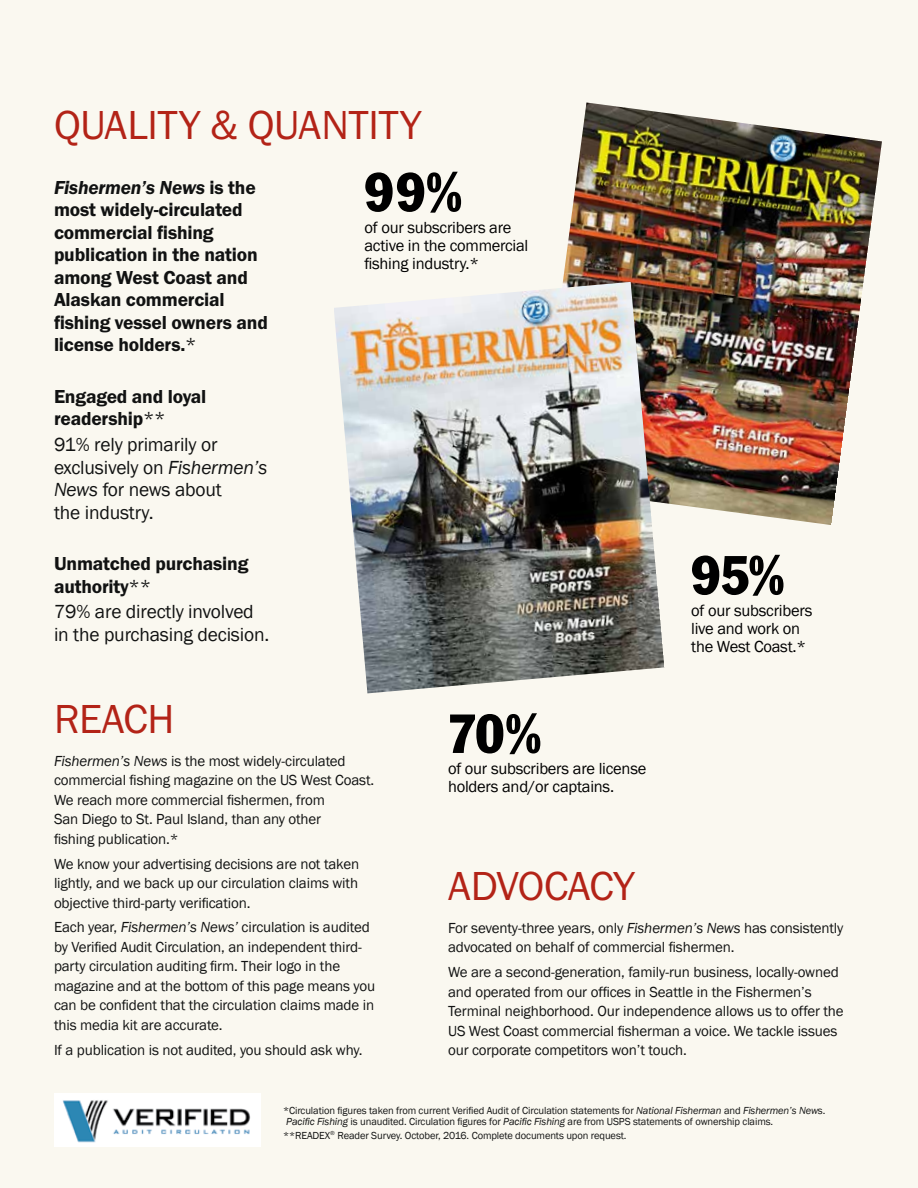
<style>
.page{position:relative;width:918px;height:1188px;background:#faf8f0}
.page>*{position:absolute;margin:0;border:0;box-sizing:border-box;transform-origin:0 0}
.t1{font:condensed 54px "Franklin Gothic";color:#000}
.t2{font:42px "Franklin Got T";letter-spacing:-.01em;color:#b32317}
.t3{font:600 19.5px/22.5px "Franklin Got T";letter-spacing:-.01em;color:#111212}
.t4{font:19.5px/22.5px "Franklin Gothic";letter-spacing:-.01em;color:#111212}
.t5{font:16.5px/18px "Franklin Gothic";letter-spacing:-.015em;color:#000}
.t6{font:15px/19.5px "Franklin Gothic";letter-spacing:-.01em;color:#111212}
.t7{font:10.5px/10.5px "Franklin Gothic";letter-spacing:-.01em;color:#111212}
.s1{font-style:italic}
.s2{font-family:"Franklin Gothic";font-weight:400}
</style>
<div class="page">
<div style="left:54px;top:1093px;width:206px;height:53px;background:#fff"></div>
<img style="left:63px;top:1100px;width:188px;height:43px">
<img style="left:563px;top:102px;width:319px;height:423px">
<img style="left:334px;top:282px;width:330px;height:411px">
<h2 class="t2" style="left:54px;top:101px;width:369px">QUALITY &amp; QUANTITY</h2>
<h3 class="t3" style="left:54px;top:176px;width:215px"><span class="s1">Fishermen’s News</span> is the most widely-circulated commercial fishing publication in the nation among West Coast and<br>Alaskan commercial fishing vessel owners and license holders.<span class="s2">*</span></h3>
<h3 class="t3" style="left:54px;top:385px;width:154px">Engaged and loyal readership<span class="s2">**</span></h3>
<h3 class="t4" style="left:54px;top:434px;width:215px">91% rely primarily or exclusively on <span class="s1">Fishermen’s<br>News</span> for news about<br>the industry.</h3>
<h3 class="t3" style="left:54px;top:552px;width:196px">Unmatched purchasing authority<span class="s2">**</span></h3>
<h3 class="t4" style="left:54px;top:601px;width:217px">79% are directly involved in the purchasing decision.</h3>
<h1 class="t1" style="left:364px;top:159px;width:100px">99%</h1>
<p class="t5" style="left:364px;top:219px;width:165px">of our subscribers are active in the commercial fishing industry.*</p>
<h1 class="t1" style="left:691px;top:542px;width:95px">95%</h1>
<p class="t5" style="left:691px;top:602px;width:123px">of our subscribers live and work on the West Coast.*</p>
<h2 class="t2" style="left:54px;top:695px;width:122px">REACH</h2>
<p class="t6" style="left:54px;top:751px;width:322px"><span class="s1">Fishermen’s News</span> is the most widely-circulated commercial fishing magazine on the US West Coast.<br>We reach more commercial fishermen, from<br>San Diego to St. Paul Island, than any other<br>fishing publication.*</p>
<p class="t6" style="left:54px;top:854px;width:307px;text-align:justify">We know your advertising decisions are not taken lightly, and we back up our circulation claims with objective third-party verification.</p>
<p class="t6" style="left:54px;top:918px;width:323px">Each year, <span class="s1">Fishermen’s News’</span> circulation is audited by Verified Audit Circulation, an independent third&shy;party circulation auditing firm. Their logo in the magazine and at the bottom of this page means you can be confident that the circulation claims made in this media kit are accurate.</p>
<p class="t6" style="left:54px;top:1040px;width:310px">If a publication is not audited, you should ask why.</p>
<h1 class="t1" style="left:448px;top:701px;width:95px">70%</h1>
<p class="t5" style="left:448px;top:760px;width:200px">of our subscribers are license holders and/or captains.</p>
<h2 class="t2" style="left:448px;top:863px;width:188px">ADVOCACY</h2>
<p class="t6" style="left:448px;top:919px;width:397px">For seventy-three years, only <span class="s1">Fishermen’s News</span> has consistently advocated on behalf of commercial fishermen.</p>
<p class="t6" style="left:448px;top:963px;width:397px">We are a second-generation, family-run business, locally-owned and operated from our offices in Seattle in the Fishermen’s Terminal neighborhood. Our independence allows us to offer the US West Coast commercial fisherman a voice. We tackle issues our corporate competitors won’t touch.</p>
<p class="t7" style="left:286px;top:1106px;width:541px;text-indent:-3px">*Circulation figures taken from current Verified Audit of Circulation statements for <span class="s1">National Fisherman</span> and <span class="s1">Fishermen’s New</span>s.<br><span class="s1">Pacific Fishing</span> is unaudited. Circulation figures for <span class="s1">Pacific Fishing</span> are from USPS statements of ownership claims.</p>
<p class="t7" style="left:283px;top:1130px;width:345px">**READEX<sup>®</sup> Reader Survey. October, 2016. Complete documents upon request.</p>
</div>
